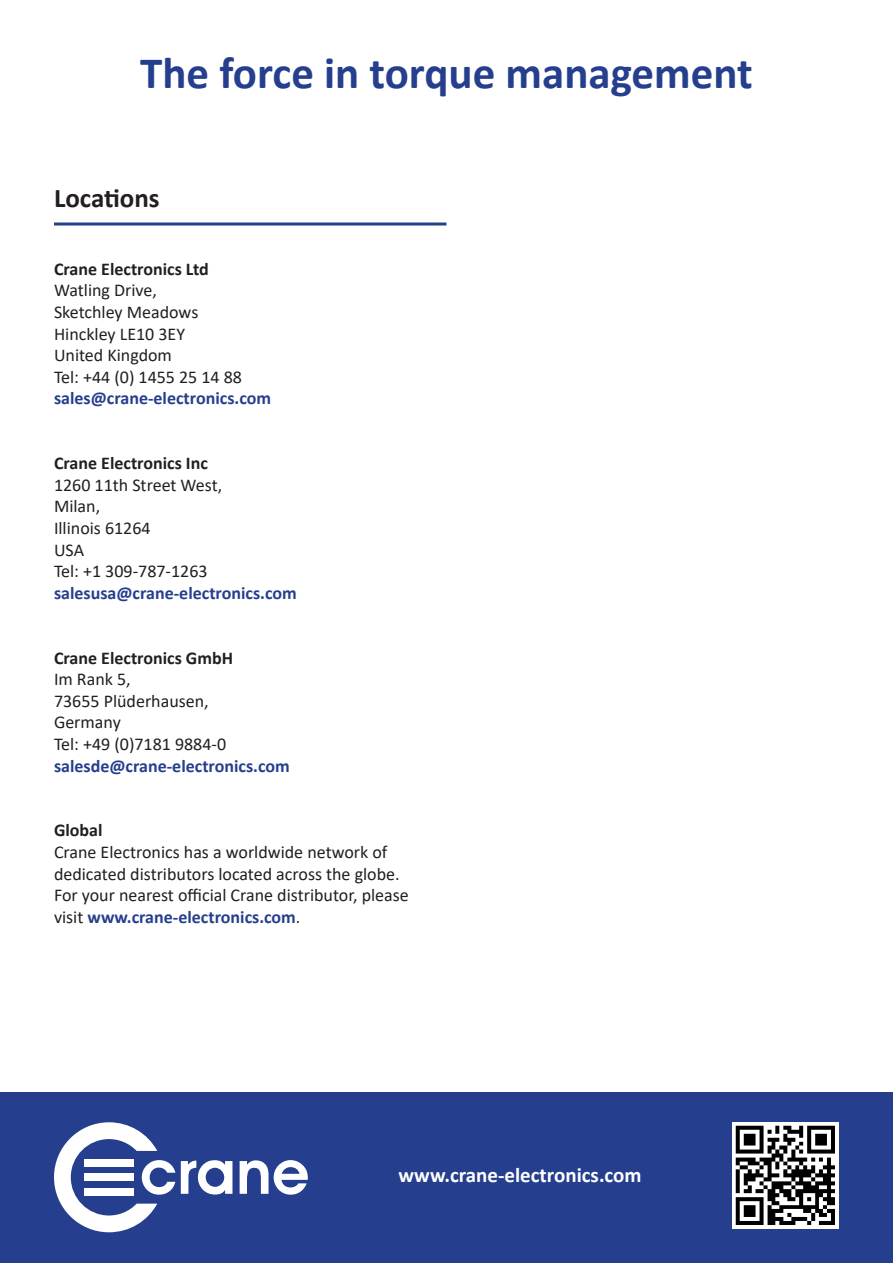
<style>
.page{position:relative;width:893px;height:1263px;background:#fff}
.page>*{position:absolute;margin:0;border:0;box-sizing:border-box;transform-origin:0 0}
.t1{font:700 45px "Calibri";color:#253f8e}
.t2{font:700 27px "Calibri";color:#231f20}
.t3{font:700 21px "Calibri";color:#fff}
.t4{font:18px "Calibri";color:#231f20}
.t5{font:700 18px "Calibri";color:#253f8e}
.t6{font:700 18px "Calibri";color:#231f20}
.s1{font-weight:400;color:#231f20}
</style>
<div class="page">
<div style="left:0;top:1093px;width:893px;height:170px;background:#253f8e"></div>
<svg style="left:54px;top:1122px;width:121px;height:110px"></svg>
<svg style="left:181px;top:1160px;width:51px;height:34px"></svg>
<svg style="left:240px;top:1160px;width:68px;height:35px"></svg>
<div style="left:84px;top:1159px;width:50px;height:7px;background:#fff"></div>
<div style="left:84px;top:1174px;width:50px;height:7px;background:#fff"></div>
<div style="left:84px;top:1188px;width:50px;height:7px;background:#fff"></div>
<img style="left:732px;top:1122px;width:107px;height:107px">
<hr style="left:54px;top:222px;width:392px;height:3px;background:#253f8e">
<p class="t1" style="left:140px;top:41px;width:614px">The force in torque management</p>
<p class="t2" style="left:54px;top:179px;width:107px">Locations</p>
<p class="t6" style="left:54px;top:256px;width:156px">Crane Electronics Ltd</p>
<p class="t4" style="left:54px;top:278px;width:105px">Watling Drive,</p>
<p class="t4" style="left:54px;top:299px;width:146px">Sketchley Meadows</p>
<p class="t4" style="left:54px;top:321px;width:133px">Hinckley LE10 3EY</p>
<p class="t4" style="left:54px;top:343px;width:120px">United Kingdom</p>
<p class="t4" style="left:54px;top:364px;width:189px">Tel: +44 (0) 1455 25 14 88</p>
<p class="t5" style="left:54px;top:386px;width:219px">sales@crane-electronics.com</p>
<p class="t6" style="left:54px;top:450px;width:155px">Crane Electronics Inc</p>
<p class="t4" style="left:54px;top:472px;width:170px">1260 11th Street West,</p>
<p class="t4" style="left:54px;top:494px;width:48px">Milan,</p>
<p class="t4" style="left:54px;top:515px;width:98px">Illinois 61264</p>
<p class="t4" style="left:54px;top:537px;width:32px">USA</p>
<p class="t4" style="left:54px;top:559px;width:155px">Tel: +1 309-787-1263</p>
<p class="t5" style="left:54px;top:580px;width:244px">salesusa@crane-electronics.com</p>
<p class="t6" style="left:54px;top:645px;width:181px">Crane Electronics GmbH</p>
<p class="t4" style="left:54px;top:667px;width:78px">Im Rank 5,</p>
<p class="t4" style="left:54px;top:688px;width:156px">73655 Plüderhausen,</p>
<p class="t4" style="left:54px;top:710px;width:68px">Germany</p>
<p class="t4" style="left:54px;top:731px;width:174px">Tel: +49 (0)7181 9884-0</p>
<p class="t5" style="left:54px;top:753px;width:237px">salesde@crane-electronics.com</p>
<p class="t6" style="left:54px;top:818px;width:50px">Global</p>
<p class="t4" style="left:54px;top:839px;width:335px">Crane Electronics has a worldwide network of</p>
<p class="t4" style="left:54px;top:861px;width:347px">dedicated distributors located across the globe.</p>
<p class="t4" style="left:54px;top:883px;width:356px">For your nearest official Crane distributor, please</p>
<p class="t5" style="left:54px;top:904px;width:248px"><span class="s1">visit</span> www.crane-electronics.com<span class="s1">.</span></p>
<p class="t3" style="left:398px;top:1160px;width:245px">www.crane-electronics.com</p>
</div>
